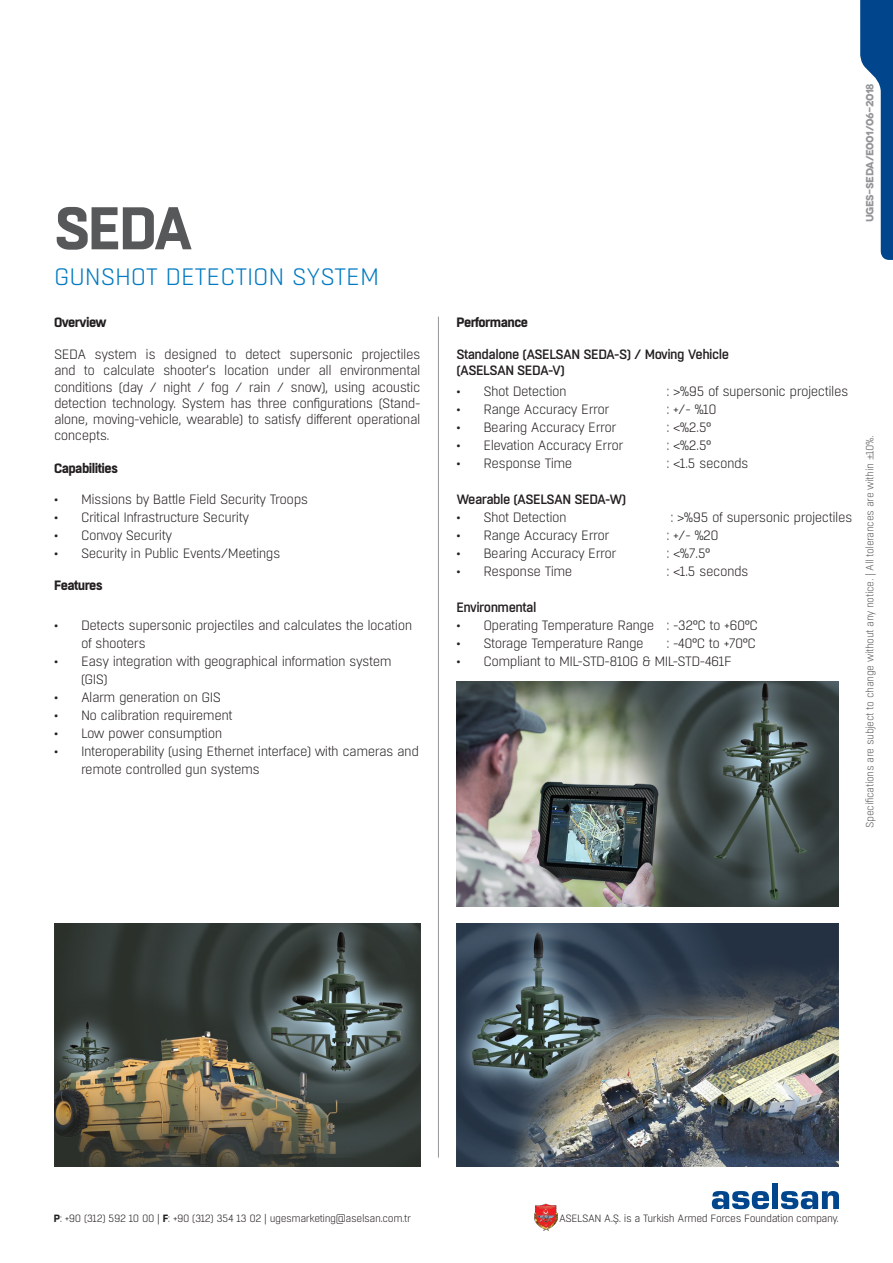
<style>
.page{position:relative;width:893px;height:1263px;background:#fff}
.page>*{position:absolute;margin:0;border:0;box-sizing:border-box;transform-origin:0 0}
.t1{font:700 60px "Boxed";color:#57585a}
.t2{font:300 23.7px "Boxed";letter-spacing:-.005em;color:#007ac2}
.t3{font:300 13.5px/16.2px "Boxed";letter-spacing:-.04em;color:#231f20}
.sda{font:500 13.5px/16.2px "Boxed";letter-spacing:-.04em;color:#231f20}
.sda-2{font:700 13.5px "Boxed";letter-spacing:-.04em;color:#231f20}
.t4{font:300 10.5px "Boxed";letter-spacing:-.04em;color:#231f20}
.t5{font:300 10.5px "Boxed";letter-spacing:-.04em;color:#57585a}
.t6{font:700 10.5px "Novecentowide";letter-spacing:-.04em;color:#939598}
.s1{font-family:"Minion Pro";font-weight:400}
.s2{font-weight:700}
</style>
<div class="page">
<img style="left:534px;top:1203px;width:23px;height:28px">
<svg style="left:712px;top:1191px;width:57px;height:18px"></svg>
<div style="left:772px;top:1183px;width:6px;height:26px;background:#01468c"></div>
<svg style="left:781px;top:1191px;width:58px;height:18px"></svg>
<svg style="left:860px;top:0;width:33px;height:260px"></svg>
<hr style="left:438px;top:317px;width:1px;height:840px;background:#939598">
<img style="left:54px;top:923px;width:366px;height:244px">
<img style="left:456px;top:923px;width:383px;height:244px">
<img style="left:456px;top:681px;width:383px;height:226px">
<p class="t1" style="left:54px;top:188px;width:141px">SEDA</p>
<p class="t2" style="left:54px;top:262px;width:327px">GUNSHOT DETECTION SYSTEM</p>
<p class="sda-2" style="left:54px;top:313px;width:54px">Overview</p>
<p class="t3" style="left:54px;top:346px;width:368px;text-align:justify">SEDA system is designed to detect supersonic projectiles and to calculate shooter’s location under all environmental conditions (day / night / fog / rain / snow), using acoustic detection technology. System has three configurations (Stand&shy;alone, moving-vehicle, wearable) to satisfy different operational concepts.</p>
<p class="sda-2" style="left:54px;top:459px;width:66px">Capabilities</p>
<p class="t3" style="left:54px;top:491px;width:256px">• Missions by Battle Field Security Troops</p>
<p class="t3" style="left:54px;top:509px;width:197px">• Critical Infrastructure Security</p>
<p class="t3" style="left:54px;top:527px;width:120px">• Convoy Security</p>
<p class="t3" style="left:54px;top:545px;width:228px">• Security in Public Events/Meetings</p>
<p class="sda-2" style="left:54px;top:577px;width:50px">Features</p>
<p class="t3" style="left:81px;top:616px;width:333px;line-height:18px;text-indent:-27px">• Detects supersonic projectiles and calculates the location of shooters</p>
<p class="t3" style="left:81px;top:652px;width:312px;line-height:18px;text-indent:-27px">• Easy integration with geographical information system (GIS)</p>
<p class="t3" style="left:54px;top:689px;width:168px">• Alarm generation on GIS</p>
<p class="t3" style="left:54px;top:707px;width:180px">• No calibration requirement</p>
<p class="t3" style="left:54px;top:725px;width:170px">• Low power consumption</p>
<p class="t3" style="left:81px;top:742px;width:340px;line-height:18px;text-indent:-27px">• Interoperability (using Ethernet interface) with cameras and remote controlled gun systems</p>
<p class="t6" style="left:863px;top:222px;width:140px;rotate:-90deg">UGES-SEDA/E001/06-2018</p>
<p class="sda-2" style="left:456px;top:313px;width:73px">Performance</p>
<p class="sda" style="left:456px;top:347px;width:274px">Standalone (ASELSAN SEDA-S) / Moving Vehicle (ASELSAN SEDA-V)</p>
<p class="t3" style="left:456px;top:383px;width:112px">• Shot Detection</p>
<p class="t3" style="left:666px;top:383px;width:184px">: &gt;%95 of supersonic projectiles</p>
<p class="t3" style="left:456px;top:401px;width:155px">• Range Accuracy Error</p>
<p class="t3" style="left:666px;top:401px;width:52px">: +/- %10</p>
<p class="t3" style="left:456px;top:419px;width:162px">• Bearing Accuracy Error</p>
<p class="t3" style="left:666px;top:419px;width:47px">: &lt;%2.5°</p>
<p class="t3" style="left:456px;top:437px;width:168px">• Elevation Accuracy Error</p>
<p class="t3" style="left:666px;top:437px;width:47px">: &lt;%2.5°</p>
<p class="t3" style="left:456px;top:455px;width:118px">• Response Time</p>
<p class="t3" style="left:666px;top:455px;width:84px">: &lt;1.5 seconds</p>
<p class="sda" style="left:456px;top:492px;width:171px">Wearable (ASELSAN SEDA-W)</p>
<p class="t3" style="left:456px;top:509px;width:112px">• Shot Detection</p>
<p class="t3" style="left:670px;top:509px;width:184px">: &gt;%95 of supersonic projectiles</p>
<p class="t3" style="left:456px;top:527px;width:155px">• Range Accuracy Error</p>
<p class="t3" style="left:666px;top:527px;width:54px">: +/- %20</p>
<p class="t3" style="left:456px;top:545px;width:162px">• Bearing Accuracy Error</p>
<p class="t3" style="left:666px;top:545px;width:46px">: &lt;%7.5°</p>
<p class="t3" style="left:456px;top:563px;width:118px">• Response Time</p>
<p class="t3" style="left:666px;top:563px;width:84px">: &lt;1.5 seconds</p>
<p class="sda" style="left:456px;top:600px;width:82px">Environmental</p>
<p class="t3" style="left:456px;top:617px;width:303px">• Operating Temperature Range : -32°C to +60°C</p>
<p class="t3" style="left:456px;top:635px;width:189px">• Storage Temperature Range</p>
<p class="t3" style="left:666px;top:635px;width:91px">: -40°C to +70°C</p>
<p class="t3" style="left:456px;top:653px;width:277px">• Compliant to MIL-STD-810G &amp; MIL-STD-461F</p>
<p class="t5" style="left:863px;top:827px;width:394px;rotate:-90deg">Specifications are subject to change without any notice. | All tolerances are within <span class="s1">±</span>10%.</p>
<p class="t4" style="left:54px;top:1212px;width:359px"><span class="s2">P</span>: +90 (312) 592 10 00 | <span class="s2">F</span>: +90 (312) 354 13 02 | ugesmarketing@aselsan.com.tr</p>
<p class="t4" style="left:559px;top:1212px;width:281px">ASELSAN A.Ş. is a Turkish Armed Forces Foundation company.</p>
</div>
